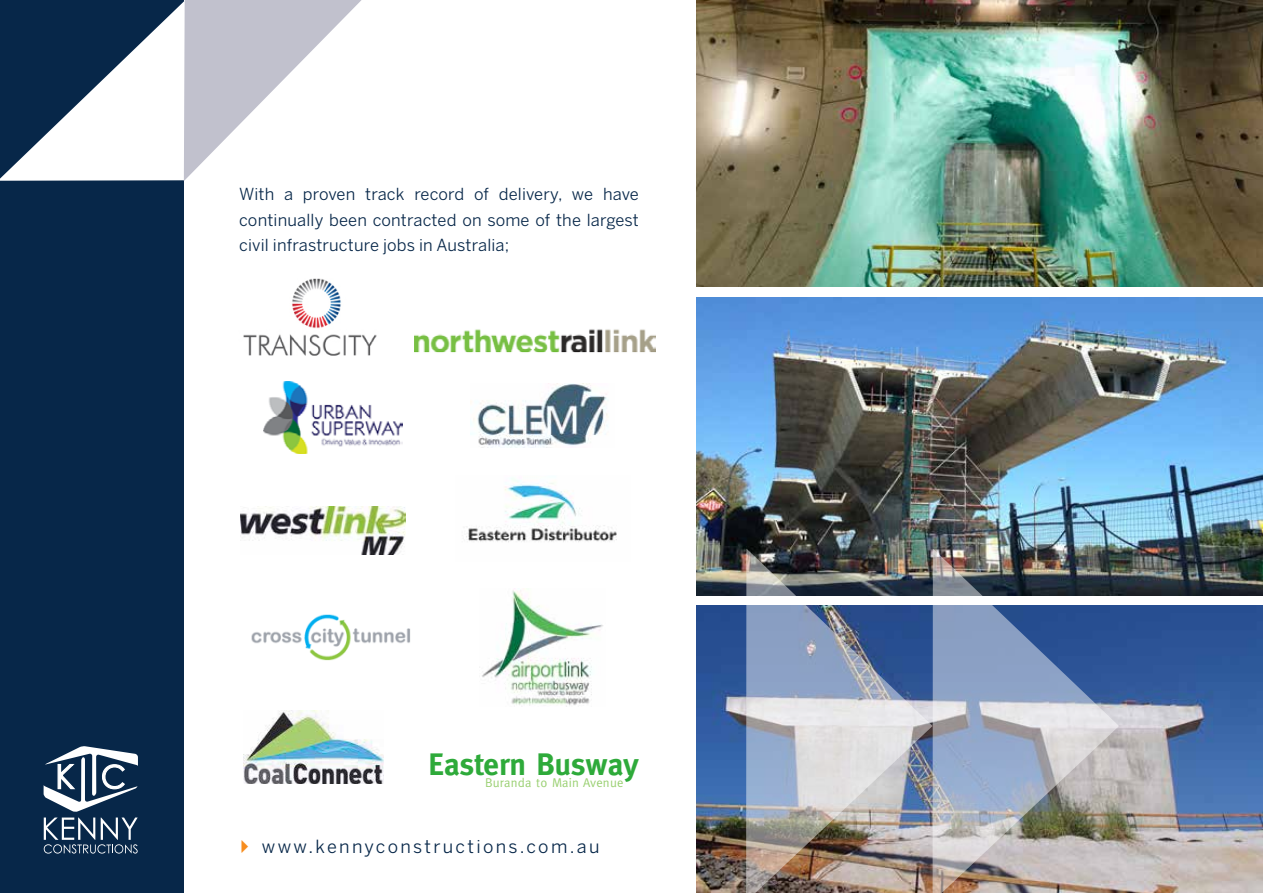
<style>
.page{position:relative;width:1263px;height:893px;background:#fff}
.page>*{position:absolute;margin:0;border:0;box-sizing:border-box;transform-origin:0 0}
.t1{font:700 31.05px "Meta";color:#2eaa3a}
.t2{font:18px "Benton Sans";letter-spacing:.13em;color:#072749}
.t3{font:16.5px/25.5px "Benton Sans";letter-spacing:.01em;color:#072749;text-align:justify}
.t4{font:12.75px "Meta";letter-spacing:.02em;color:#9ad072}
</style>
<div class="page">
<img style="left:264px;top:382px;width:139px;height:72px">
<img style="left:471px;top:383px;width:137px;height:64px">
<img style="left:466px;top:478px;width:151px;height:64px">
<img style="left:251px;top:614px;width:159px;height:47px">
<img style="left:482px;top:590px;width:121px;height:116px">
<img style="left:241px;top:507px;width:165px;height:47px">
<img style="left:697px;top:0;width:566px;height:287px">
<img style="left:697px;top:606px;width:566px;height:287px">
<img style="left:243px;top:711px;width:141px;height:73px">
<div style="left:0;top:0;width:184px;height:893px;background:#072749"></div>
<svg style="left:44px;top:746px;width:94px;height:108px"></svg>
<img style="left:697px;top:297px;width:566px;height:298px">
<img style="left:746px;top:549px;width:186px;height:344px">
<img style="left:932px;top:549px;width:187px;height:344px">
<svg style="left:0;top:0;width:362px;height:181px"></svg>
<img style="left:415px;top:329px;width:241px;height:24px">
<img style="left:243px;top:279px;width:134px;height:77px">
<p class="t3" style="left:239px;top:181px;width:401px">With a proven track record of delivery, we have continually been contracted on some of the largest civil infrastructure jobs in Australia;</p>
<h1 class="t1" style="left:429px;top:747px;width:212px">Eastern Busway</h1>
<p class="t4" style="left:485px;top:775px;width:140px">Buranda to Main Avenue</p>
<p class="t2" style="left:262px;top:836px;width:339px">www.kennyconstructions.com.au</p>
</div>
